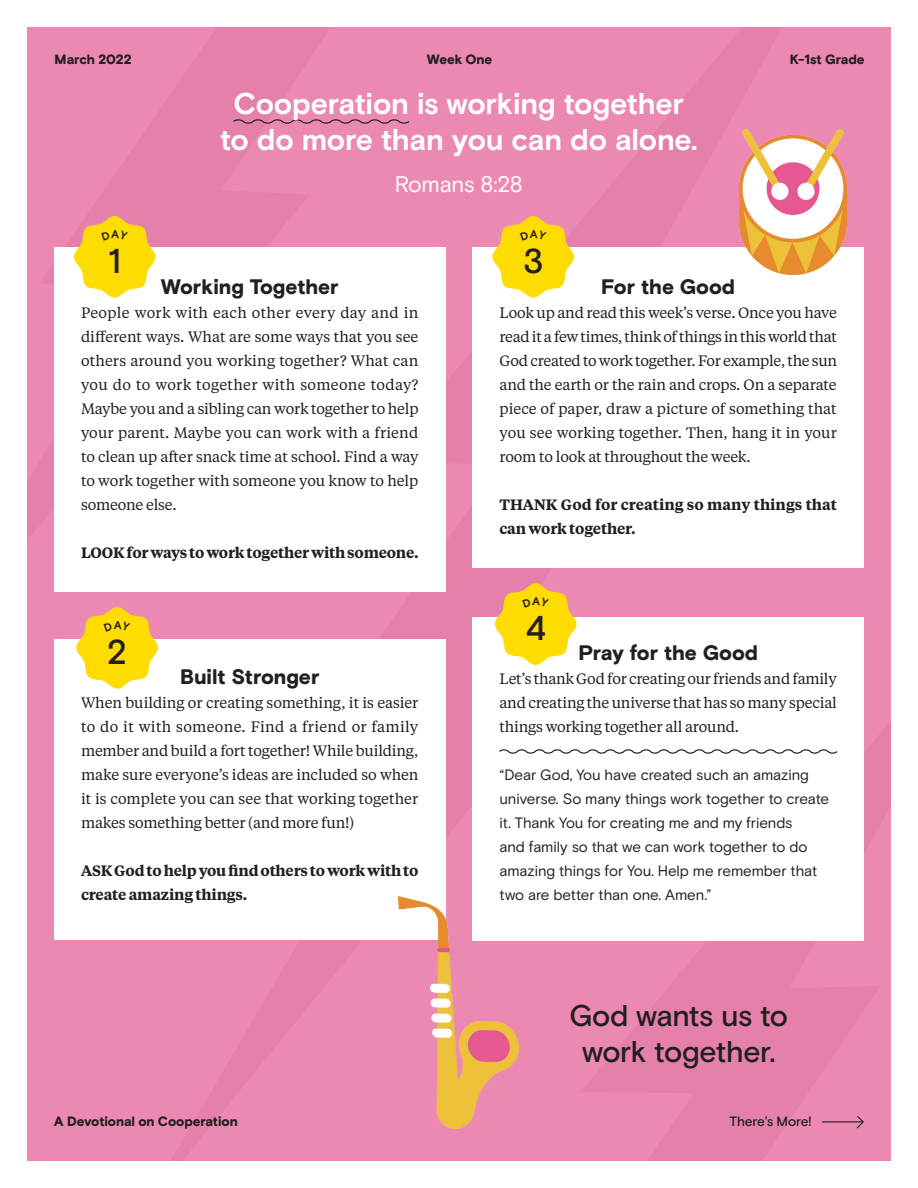
<style>
.page{position:relative;width:918px;height:1188px;background:#fff}
.page>*{position:absolute;margin:0;border:0;box-sizing:border-box;transform-origin:0 0}
.t1{font:500 34.5px "Basis Grotesque";color:#231f20}
.t2{font:700 30px/36px "Basis Grotesque";letter-spacing:-.005em;color:#fff;text-align:center}
.t3{font:500 30px/36px "Basis Grotesque";letter-spacing:-.02em;color:#231f20;text-align:center}
.t4{font:22.5px "Basis Grotesque";letter-spacing:-.025em;color:#fff}
.t5{font:900 21px "Basis Grotesque";color:#231f20}
.t6{font:15px/24px "Tiempos Text";letter-spacing:-.015em;color:#231f20;text-align:justify}
.t7{font:15px/24px "Basis Grotesque";letter-spacing:-.01em;color:#231f20}
.t8{font:600 15px/24px "Tiempos Text";letter-spacing:-.015em;color:#231f20}
.t9{font:900 13.5px "Basis Grotesque";letter-spacing:-.01em;color:#231f20}
.t10{font:500 13.5px "Basis Grotesque";letter-spacing:-.01em;color:#231f20}
</style>
<div class="page">
<div style="left:27px;top:27px;width:864px;height:1134px;background:#ec89b2"></div>
<div style="left:54px;top:247px;width:392px;height:345px;background:#fff"></div>
<div style="left:54px;top:640px;width:392px;height:300px;background:#fff"></div>
<div style="left:472px;top:617px;width:392px;height:324px;background:#fff"></div>
<svg style="left:499px;top:749px;width:339px;height:5px"></svg>
<img style="left:399px;top:896px;width:119px;height:233px">
<div style="left:472px;top:247px;width:392px;height:321px;background:#fff"></div>
<img style="left:740px;top:130px;width:106px;height:144px">
<svg style="left:233px;top:119px;width:177px;height:5px"></svg>
<hr style="left:822px;top:1121px;width:41px;height:2px;background:#231f20">
<svg style="left:855px;top:1116px;width:9px;height:13px"></svg>
<svg style="left:74px;top:216px;width:82px;height:82px"></svg>
<svg style="left:495px;top:583px;width:82px;height:82px"></svg>
<svg style="left:76px;top:607px;width:82px;height:82px"></svg>
<svg style="left:492px;top:216px;width:82px;height:82px"></svg>
<p class="t9" style="left:55px;top:52px;width:79px">March 2022</p>
<p class="t9" style="left:427px;top:52px;width:67px">Week One</p>
<p class="t9" style="left:790px;top:52px;width:76px">K-1st Grade</p>
<h1 class="t1" style="left:108px;top:241px;width:15px">1</h1>
<h2 class="t2" style="left:220px;top:87px;width:479px">Cooperation is working together to do more than you can do alone.</h2>
<h3 class="t4" style="left:395px;top:171px;width:129px">Romans 8:28</h3>
<h1 class="t1" style="left:523px;top:241px;width:22px">3</h1>
<h3 class="t5" style="left:161px;top:274px;width:180px">Working Together</h3>
<p class="t6" style="left:81px;top:300px;width:339px">People work with each other every day and in different ways. What are some ways that you see others around you working together? What can you do to work together with someone today?<br>Maybe you and a sibling can work together to help your parent. Maybe you can work with a friend to clean up after snack time at school. Find a way to work together with someone you know to help someone else.</p>
<p class="t8" style="left:81px;top:540px;width:339px">LOOK for ways to work together with someone.</p>
<h1 class="t1" style="left:107px;top:632px;width:22px">2</h1>
<h3 class="t5" style="left:180px;top:664px;width:141px">Built Stronger</h3>
<p class="t6" style="left:81px;top:690px;width:339px">When building or creating something, it is easier to do it with someone. Find a friend or family member and build a fort together! While building, make sure everyone’s ideas are included so when it is complete you can see that working together makes something better (and more fun!)</p>
<p class="t8" style="left:81px;top:858px;width:339px">ASK God to help you find others to work with to create amazing things.</p>
<h3 class="t5" style="left:601px;top:274px;width:135px">For the Good</h3>
<p class="t6" style="left:500px;top:300px;width:339px">Look up and read this week’s verse. Once you have read it a few times, think of things in this world that God created to work together. For example, the sun and the earth or the rain and crops. On a separate piece of paper, draw a picture of something that you see working together. Then, hang it in your room to look at throughout the week.</p>
<p class="t8" style="left:500px;top:492px;width:339px">THANK God for creating so many things that can work together.</p>
<h1 class="t1" style="left:525px;top:608px;width:22px">4</h1>
<h3 class="t5" style="left:578px;top:640px;width:181px">Pray for the Good</h3>
<p class="t6" style="left:500px;top:666px;width:339px">Let’s thank God for creating our friends and family and creating the universe that has so many special things working together all around.</p>
<p class="t7" style="left:500px;top:763px;width:331px">“Dear God, You have created such an amazing universe. So many things work together to create it. Thank You for creating me and my friends<br>and family so that we can work together to do amazing things for You. Help me remember that two are better than one. Amen.”</p>
<h2 class="t3" style="left:569px;top:998px;width:220px">God wants us to work together.</h2>
<p class="t9" style="left:54px;top:1113px;width:185px">A Devotional on Cooperation</p>
<p class="t10" style="left:729px;top:1113px;width:84px">There’s More!</p>
</div>
